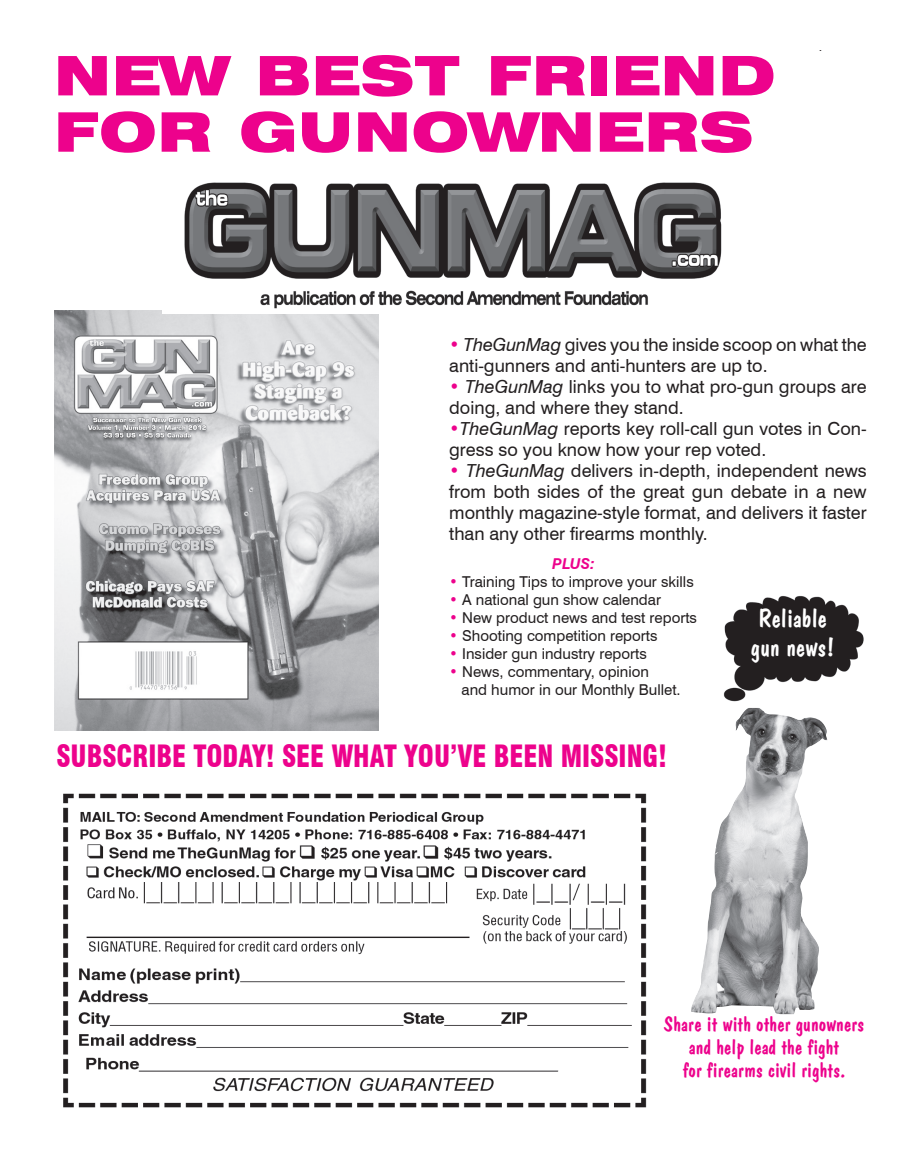
<style>
.page{position:relative;width:918px;height:1161px;background:#fff}
.page>*{position:absolute;margin:0;border:0;box-sizing:border-box;transform-origin:0 0}
.t1{font:900 expanded 54.45px/56.2px "Swiss 721 BT";letter-spacing:.01em;color:#ed028c}
.t2{font:900 condensed 30px "Swiss 721 BT";color:#ed028c;scale:.9 1}
.t3{font:27px/28.3px "Dom Casual BT";color:#fff}
.t4{font:21.6px/23px "Dom Casual BT";color:#ed028c;text-align:center}
.t5{font:18px/21px "Swiss 721 BT";color:#231f20}
.t6{font:15px/18px "Swiss 721 BT";color:#231f20}
.t7{font:italic 700 15px "Swiss 721 BT";color:#ed028c}
.s1{color:#ed028c}
.s2{font-style:italic}
</style>
<div class="page">
<img style="left:54px;top:310px;width:324px;height:420px">
<img style="left:723px;top:596px;width:141px;height:106px">
<img style="left:691px;top:708px;width:137px;height:307px">
<img style="left:63px;top:793px;width:584px;height:315px">
<img style="left:163px;top:183px;width:559px;height:131px">
<h1 class="t1" style="left:54px;top:47px;width:723px">NEW BEST FRIEND<br>FOR GUNOWNERS</h1>
<p class="t5" style="left:449px;top:334px;width:419px"><span class="s1">•</span> <span class="s2">TheGunMag</span> gives you the inside scoop on what the anti-gunners and anti-hunters are up to.</p>
<p class="t5" style="left:449px;top:376px;width:419px"><span class="s1">•</span> <span class="s2">TheGunMag</span> links you to what pro-gun groups are doing, and where they stand.</p>
<p class="t5" style="left:449px;top:418px;width:419px"><span class="s1">•</span><span class="s2">TheGunMag</span> reports key roll-call gun votes in Con&shy;gress so you know how your rep voted.</p>
<p class="t5" style="left:449px;top:460px;width:419px;text-align:justify"><span class="s1">•</span> <span class="s2">TheGunMag</span> delivers in-depth, independent news from both sides of the great gun debate in a new monthly magazine-style format, and delivers it faster than any other firearms monthly.</p>
<p class="t7" style="left:552px;top:553px;width:44px">PLUS:</p>
<p class="t6" style="left:449px;top:572px;width:246px"><span class="s1">•</span> Training Tips to improve your skills</p>
<p class="t6" style="left:449px;top:590px;width:213px"><span class="s1">•</span> A national gun show calendar</p>
<p class="t6" style="left:449px;top:608px;width:249px"><span class="s1">•</span> New product news and test reports</p>
<p class="t6" style="left:449px;top:626px;width:210px"><span class="s1">•</span> Shooting competition reports</p>
<p class="t6" style="left:449px;top:644px;width:199px"><span class="s1">•</span> Insider gun industry reports</p>
<p class="t6" style="left:462px;top:662px;width:221px;text-indent:-12px"><span class="s1">•</span> News, commentary, opinion<br>and humor in our Monthly Bullet.</p>
<h2 class="t2" style="left:56px;top:738px;width:680px">SUBSCRIBE TODAY! SEE WHAT YOU’VE BEEN MISSING!</h2>
<h3 class="t3" style="left:751px;top:604px;width:85px">Reliable gun news!</h3>
<p class="t4" style="left:664px;top:1012px;width:202px">Share it with other gunowners and help lead the fight<br>for firearms civil rights.</p>
</div>
